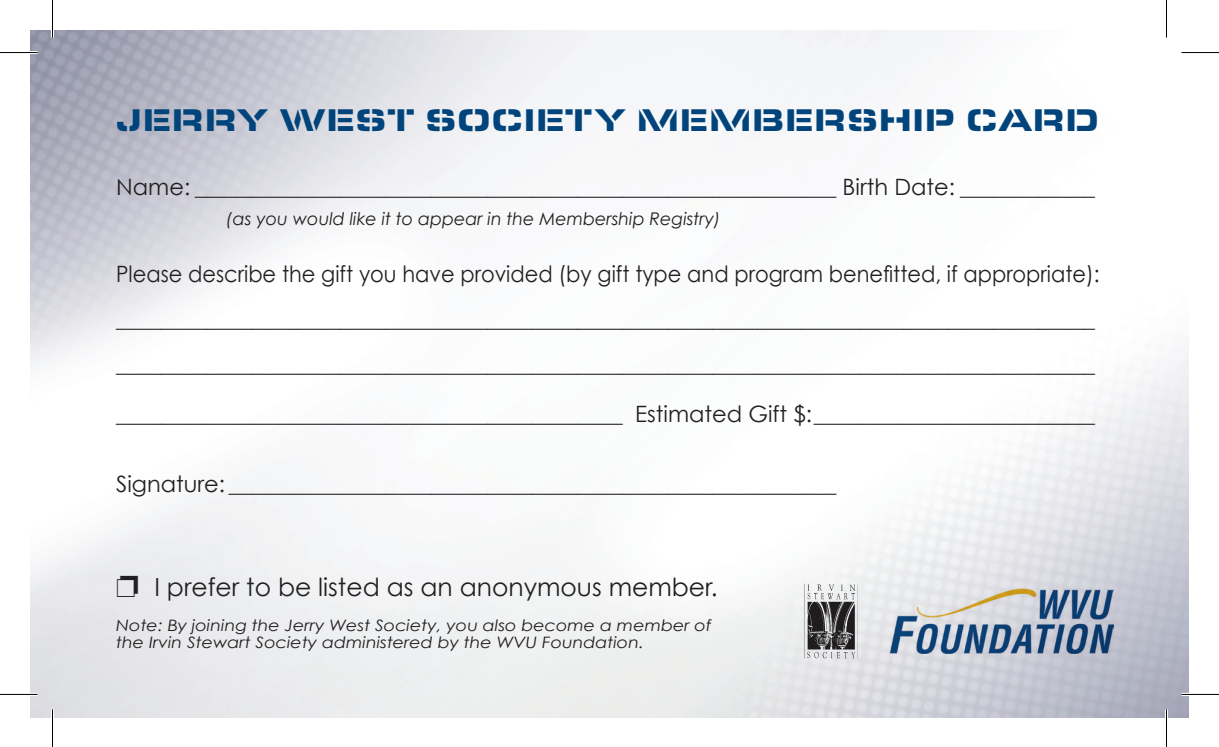
<style>
.page{position:relative;width:1219px;height:747px;background:#fff}
.page>*{position:absolute;margin:0;border:0;box-sizing:border-box;transform-origin:0 0}
.t1{font:900 32.5px "Eurostile Ste Ext D";color:#00447b}
.t2{font:25px "Century Gothic";color:#231f20}
.t3{font:22.5px/45px "Century Gothic";color:#231f20;scale:.93 1}
.t4{font:22.5px "Century Gothic";color:#231f20}
.t5{font:italic 17.5px "Century Gothic";color:#231f20}
.t6{font:italic 15.75px/17.5px "Century Gothic";color:#231f20;scale:1.11 1}
</style>
<div class="page">
<img style="left:30px;top:30px;width:1159px;height:686px">
<img style="left:802px;top:580px;width:58px;height:81px">
<img style="left:889px;top:588px;width:224px;height:65px">
<hr style="left:0;top:51px;width:38px;height:3px;background:#fff">
<hr style="left:1181px;top:51px;width:38px;height:3px;background:#fff">
<hr style="left:0;top:692px;width:38px;height:3px;background:#fff">
<hr style="left:1181px;top:692px;width:38px;height:3px;background:#fff">
<hr style="left:51px;top:0;width:3px;height:38px;background:#fff">
<hr style="left:51px;top:709px;width:3px;height:37px;background:#fff">
<hr style="left:1165px;top:0;width:3px;height:38px;background:#fff">
<hr style="left:1165px;top:709px;width:3px;height:37px;background:#fff">
<hr style="left:0;top:52px;width:38px;height:1px;background:#000">
<hr style="left:1181px;top:52px;width:38px;height:1px;background:#000">
<hr style="left:0;top:693px;width:38px;height:1px;background:#000">
<hr style="left:1181px;top:693px;width:38px;height:1px;background:#000">
<hr style="left:52px;top:0;width:1px;height:38px;background:#000">
<hr style="left:52px;top:709px;width:1px;height:37px;background:#000">
<hr style="left:1166px;top:0;width:1px;height:38px;background:#000">
<hr style="left:1166px;top:709px;width:1px;height:37px;background:#000">
<svg style="left:117px;top:575px;width:21px;height:22px"></svg>
<p class="t1" style="left:116px;top:101px;width:984px">JERRY WEST SOCIETY MEMBERSHIP CARD</p>
<p class="t4" style="left:116px;top:173px;width:975px">Name:__________________________________________________________ BirthDate:_____________</p>
<p class="t5" style="left:226px;top:207px;width:496px">(as you would like it to appear in the Membership Registry)</p>
<p class="t3" style="left:116px;top:251px;width:1059px">Please describe the gift you have provided (by gift type and program benefitted, if appropriate): _______________________________________________________________________________________ _______________________________________________________________________________________</p>
<p class="t4" style="left:116px;top:400px;width:975px">_____________________________________________ EstimatedGift$:__________________________</p>
<p class="t4" style="left:116px;top:470px;width:716px">Signature:_______________________________________________________</p>
<p class="t2" style="left:154px;top:571px;width:565px">I prefer to be listed as an anonymous member.</p>
<p class="t6" style="left:116px;top:615px;width:538px">Note: By joining the Jerry West Society, you also become a member of the Irvin Stewart Society administered by the WVU Foundation.</p>
</div>
